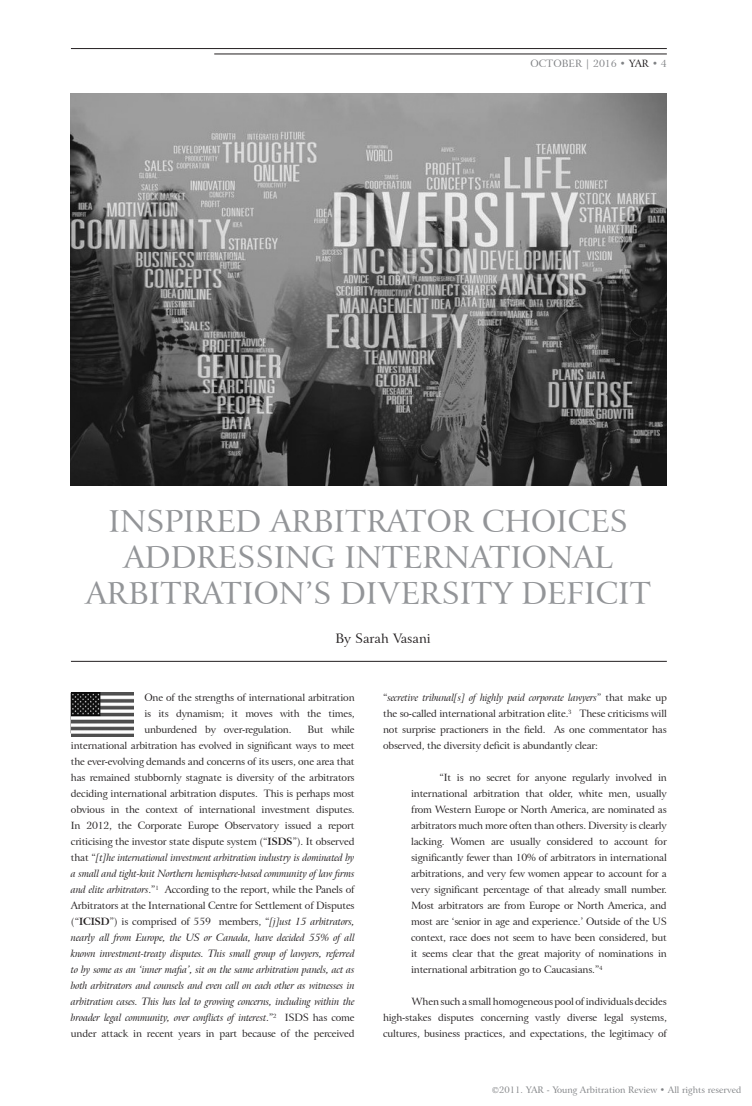
<style>
.page{position:relative;width:752px;height:1106px;background:#fff}
.page>*{position:absolute;margin:0;border:0;box-sizing:border-box;transform-origin:0 0}
.Titulos{font:30px "Arrus BT";color:#939598}
.Texto{font:13px "Arrus BT";color:#231f20}
.Texto_s__paragrafo{font:10px/16px "Arrus BT";letter-spacing:-.02em;color:#231f20;text-align:justify}
.Texto-2{font:10px/16px "Arrus BT";letter-spacing:-.02em;color:#231f20;text-align:justify}
.t1{font:10px "Arrus BT";color:#808285}
.t2{font:9px "Arrus BT";color:#808285}
.s1{color:#231f20}
.s2{font-weight:700}
.s3{font-style:italic}
</style>
<div class="page">
<hr style="left:214px;top:54px;width:452px;height:1px;background:#231f20">
<hr style="left:71px;top:48px;width:595px;height:1px;background:#231f20">
<img style="left:71px;top:93px;width:595px;height:392px">
<hr style="left:71px;top:661px;width:595px;height:1px;background:#231f20">
<img style="left:71px;top:693px;width:62px;height:43px">
<p class="t1" style="left:530px;top:58px;width:138px">OCTOBER | 2016 • <span class="s1">YAR</span> • 4</p>
<p class="Titulos" style="left:108px;top:502px;width:520px">INSPIRED ARBITRATOR CHOICES</p>
<p class="Titulos" style="left:123px;top:538px;width:490px">ADDRESSING INTERNATIONAL</p>
<p class="Titulos" style="left:85px;top:574px;width:567px">ARBITRATION’S DIVERSITY DEFICIT</p>
<p class="Texto" style="left:335px;top:630px;width:97px">By Sarah Vasani</p>
<p class="Texto_s__paragrafo" style="left:144px;top:690px;width:212px">One of the strengths of international arbitration is its dynamism; it moves with the times, unburdened by over-regulation.</p>
<p class="Texto_s__paragrafo" style="left:71px;top:722px;width:285px;text-indent:236px">But while international arbitration has evolved in significant ways to meet the ever-evolving demands and concerns of its users, one area that has remained stubbornly stagnate is diversity of the arbitrators deciding international arbitration disputes. This is perhaps most obvious in the context of international investment disputes.<br>In 2012, the Corporate Europe Observatory issued a report criticising the investor state dispute system (“<span class="s2">ISDS</span>”). It observed that “<span class="s3">[t]he international investment arbitration industry is dominated by a small and tight-knit Northern hemisphere-based community of law firms and elite arbitrators</span>.”<sup>1</sup> According to the report, while the Panels of Arbitrators at the International Centre for Settlement of Disputes (“<span class="s2">ICISD</span>”) is comprised of 559 members, “<span class="s3">[j]ust 15 arbitrators, nearly all from Europe, the US or Canada, have decided 55% of all known investment-treaty disputes. This small group of lawyers, referred to by some as an ‘inner mafia’, sit on the same arbitration panels, act as both arbitrators and counsels and even call on each other as witnesses in arbitration cases. This has led to growing concerns, including within the broader legal community, over conflicts of interest</span>.”<sup>2</sup> ISDS has come under attack in recent years in part because of the perceived</p>
<p class="Texto_s__paragrafo" style="left:383px;top:690px;width:285px">“<span class="s3">secretive tribunal[s] of highly paid corporate lawyers</span>” that make up the so-called international arbitration elite.<sup>3</sup> These criticisms will not surprise practioners in the field. As one commentator has observed, the diversity deficit is abundantly clear:</p>
<p class="Texto-2" style="left:411px;top:770px;width:257px;text-indent:28px">“It is no secret for anyone regularly involved in international arbitration that older, white men, usually from Western Europe or North America, are nominated as arbitrators much more often than others. Diversity is clearly lacking. Women are usually considered to account for significantly fewer than 10% of arbitrators in international arbitrations, and very few women appear to account for a very significant percentage of that already small number.<br>Most arbitrators are from Europe or North America, and most are ‘senior in age and experience.’ Outside of the US context, race does not seem to have been considered, but it seems clear that the great majority of nominations in international arbitration go to Caucasians.”<sup>4</sup></p>
<p class="Texto-2" style="left:383px;top:994px;width:285px;text-indent:28px">When such a small homogeneous pool of individuals decides high-stakes disputes concerning vastly diverse legal systems, cultures, business practices, and expectations, the legitimacy of</p>
<p class="t2" style="left:491px;top:1084px;width:251px">©2011. YAR - Young Arbitration Review • All rights reserved</p>
</div>
